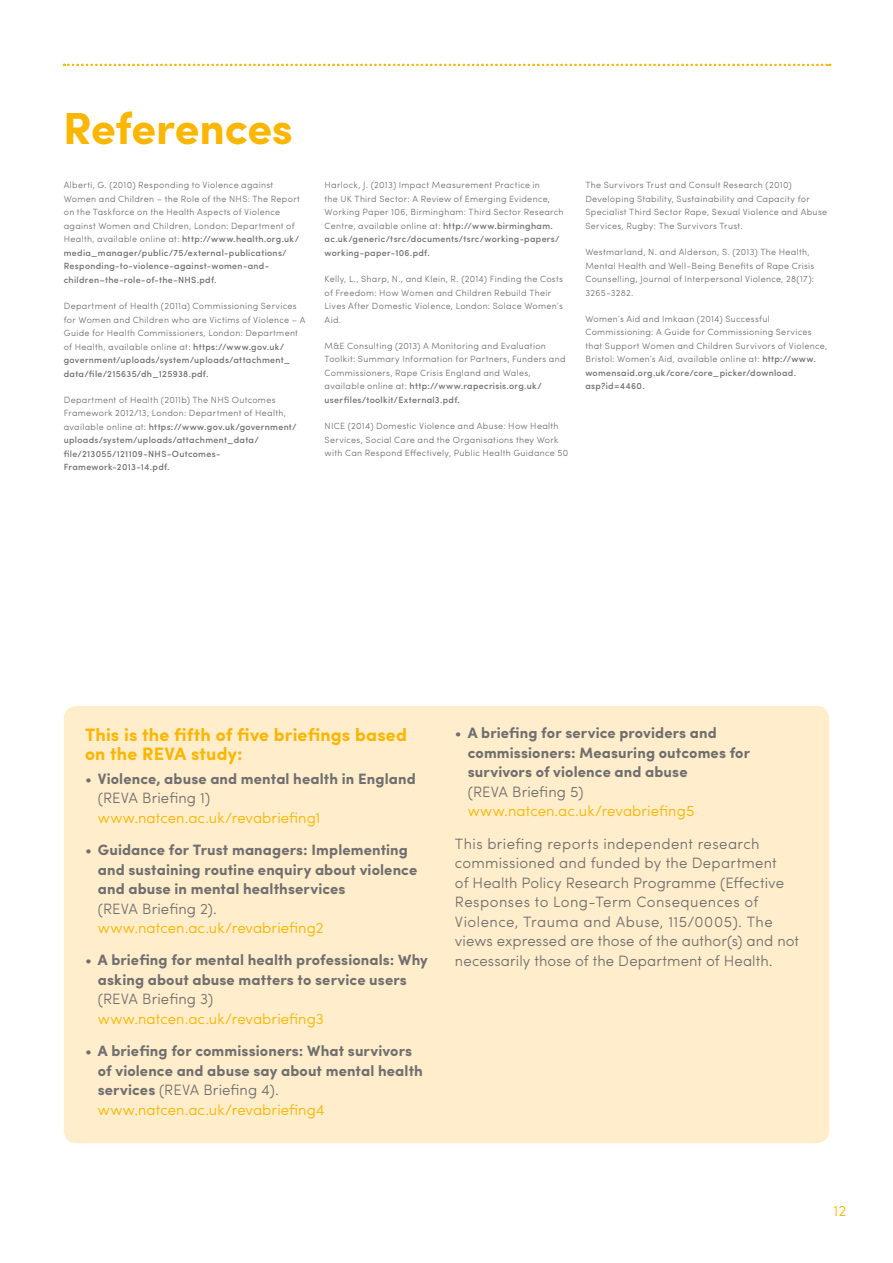
<style>
.page{position:relative;width:893px;height:1263px;background:#fff}
.page>*{position:absolute;margin:0;border:0;box-sizing:border-box;transform-origin:0 0}
.t1{font:700 45px "Sofia Pro";letter-spacing:-.005em;color:#fab600}
.t2{font:700 18px/19.5px "Sofia Pro";letter-spacing:.01em;color:#fab600}
.t3{font:700 15px/19.5px "Sofia Pro";letter-spacing:.005em;color:#706f6f}
.t4{font:300 15px/19.5px "Sofia Pro";letter-spacing:.01em;color:#706f6f}
.t5{font:300 15px "Sofia Pro";letter-spacing:.005em;color:#fab600}
.t6{font:300 9px/13.5px "Sofia Pro";letter-spacing:.035em;color:#706f6f}
.t7{font:500 9px/13.5px "Sofia Pro";letter-spacing:.035em;color:#706f6f}
.s1{font-weight:500}
.s2{font-weight:300}
.s3{font-weight:300;color:#fab600}
</style>
<div class="page">
<div style="left:64px;top:706px;width:765px;height:437px;background:#ffedcb;border-radius:13px"></div>
<svg style="left:64px;top:64px;width:766px;height:2px"></svg>
<h1 class="t1" style="left:63px;top:94px;width:231px">References</h1>
<p class="t6" style="left:64px;top:178px;width:238px">Alberti, G. (2010) Responding to Violence against Women and Children – the Role of the NHS: The Report on the Taskforce on the Health Aspects of Violence against Women and Children, London: Department of Health, available online at: <span class="s1">http://www.health.org.uk/ media_manager/public/75/external-publications/ Responding-to-violence-against-women-and&shy;children–the-role-of-the-NHS.pdf.</span></p>
<p class="t6" style="left:64px;top:299px;width:243px">Department of Health (2011a) Commissioning Services for Women and Children who are Victims of Violence – A Guide for Health Commissioners, London: Department of Health, available online at: <span class="s1">https://www.gov.uk/ government/uploads/system/uploads/attachment_ data/file/215635/dh_125938.pdf.</span></p>
<p class="t7" style="left:64px;top:392px;width:234px"><span class="s2">Department of Health (2011b) The NHS Outcomes Framework 2012/13, London: Department of Health, available online at:</span> https://www.gov.uk/government/ uploads/system/uploads/attachment_data/ file/213055/121109-NHS-Outcomes-Framework-2013-14.pdf.</p>
<p class="t6" style="left:325px;top:178px;width:241px">Harlock, J. (2013) Impact Measurement Practice in<br>the UK Third Sector: A Review of Emerging Evidence, Working Paper 106, Birmingham: Third Sector Research Centre, available online at: <span class="s1">http://www.birmingham. ac.uk/generic/tsrc/documents/tsrc/working-papers/ working-paper-106.pdf.</span></p>
<p class="t6" style="left:325px;top:272px;width:240px">Kelly, L., Sharp, N., and Klein, R. (2014) Finding the Costs of Freedom: How Women and Children Rebuild Their Lives After Domestic Violence, London: Solace Women’s Aid.</p>
<p class="t6" style="left:325px;top:338px;width:242px">M&amp;E Consulting (2013) A Monitoring and Evaluation Toolkit: Summary Information for Partners, Funders and Commissioners, Rape Crisis England and Wales, available online at: <span class="s1">http://www.rapecrisis.org.uk/ userfiles/toolkit/External3.pdf.</span></p>
<p class="t6" style="left:325px;top:419px;width:245px">NICE (2014) Domestic Violence and Abuse: How Health<br>Services, Social Care and the Organisations they Work with Can Respond Effectively, Public Health Guidance 50</p>
<p class="t6" style="left:585px;top:178px;width:243px">The Survivors Trust and Consult Research (2010)<br>Developing Stability, Sustainability and Capacity for Specialist Third Sector Rape, Sexual Violence and Abuse Services, Rugby: The Survivors Trust.</p>
<p class="t6" style="left:585px;top:245px;width:231px">Westmarland, N. and Alderson, S. (2013) The Health, Mental Health and Well-Being Benefits of Rape Crisis Counselling, Journal of Interpersonal Violence, 28(17):<br>3265-3282.</p>
<p class="t6" style="left:585px;top:311px;width:243px">Women’s Aid and Imkaan (2014) Successful Commissioning: A Guide for Commissioning Services that Support Women and Children Survivors of Violence, Bristol: Women’s Aid, available online at: <span class="s1">http://www. womensaid.org.uk/core/core_picker/download. asp?id=4460.</span></p>
<h2 class="t2" style="left:85px;top:723px;width:323px">This is the fifth of five briefings based on the REVA study:</h2>
<h3 class="t3" style="left:98px;top:768px;width:319px;text-indent:-13px"><span class="s2">•</span> Violence, abuse and mental health in England <span class="s2">(REVA Briefing 1)</span></h3>
<h3 class="t5" style="left:98px;top:807px;width:224px">www.natcen.ac.uk/revabriefing1</h3>
<h3 class="t3" style="left:98px;top:839px;width:321px;text-indent:-13px"><span class="s2">•</span> Guidance for Trust managers: Implementing and sustaining routine enquiry about violence and abuse in mental healthservices</h3>
<h3 class="t4" style="left:98px;top:898px;width:121px">(REVA Briefing 2).</h3>
<h3 class="t5" style="left:98px;top:917px;width:227px">www.natcen.ac.uk/revabriefing2</h3>
<h3 class="t3" style="left:85px;top:949px;width:344px;text-align:center"><span class="s2">•</span> A briefing for mental health professionals: Why asking about abuse matters to service users</h3>
<h3 class="t4" style="left:98px;top:988px;width:117px">(REVA Briefing 3)</h3>
<h3 class="t5" style="left:98px;top:1008px;width:228px">www.natcen.ac.uk/revabriefing3</h3>
<h3 class="t3" style="left:98px;top:1040px;width:327px;text-indent:-13px"><span class="s2">•</span> A briefing for commissioners: What survivors of violence and abuse say about mental health services <span class="s2">(REVA Briefing 4). </span><span class="s3">www.natcen.ac.uk/revabriefing4</span></h3>
<h3 class="t3" style="left:468px;top:722px;width:284px;text-indent:-13px"><span class="s2">•</span> A briefing for service providers and commissioners: Measuring outcomes for survivors of violence and abuse</h3>
<h3 class="t4" style="left:468px;top:781px;width:117px">(REVA Briefing 5)</h3>
<h3 class="t5" style="left:468px;top:800px;width:228px">www.natcen.ac.uk/revabriefing5</h3>
<p class="t4" style="left:455px;top:833px;width:346px">This briefing reports independent research commissioned and funded by the Department<br>of Health Policy Research Programme (Effective Responses to Long-Term Consequences of Violence, Trauma and Abuse, 115/0005). The views expressed are those of the author(s) and not necessarily those of the Department of Health.</p>
<h3 class="t5" style="left:833px;top:1199px;width:14px">12</h3>
</div>
